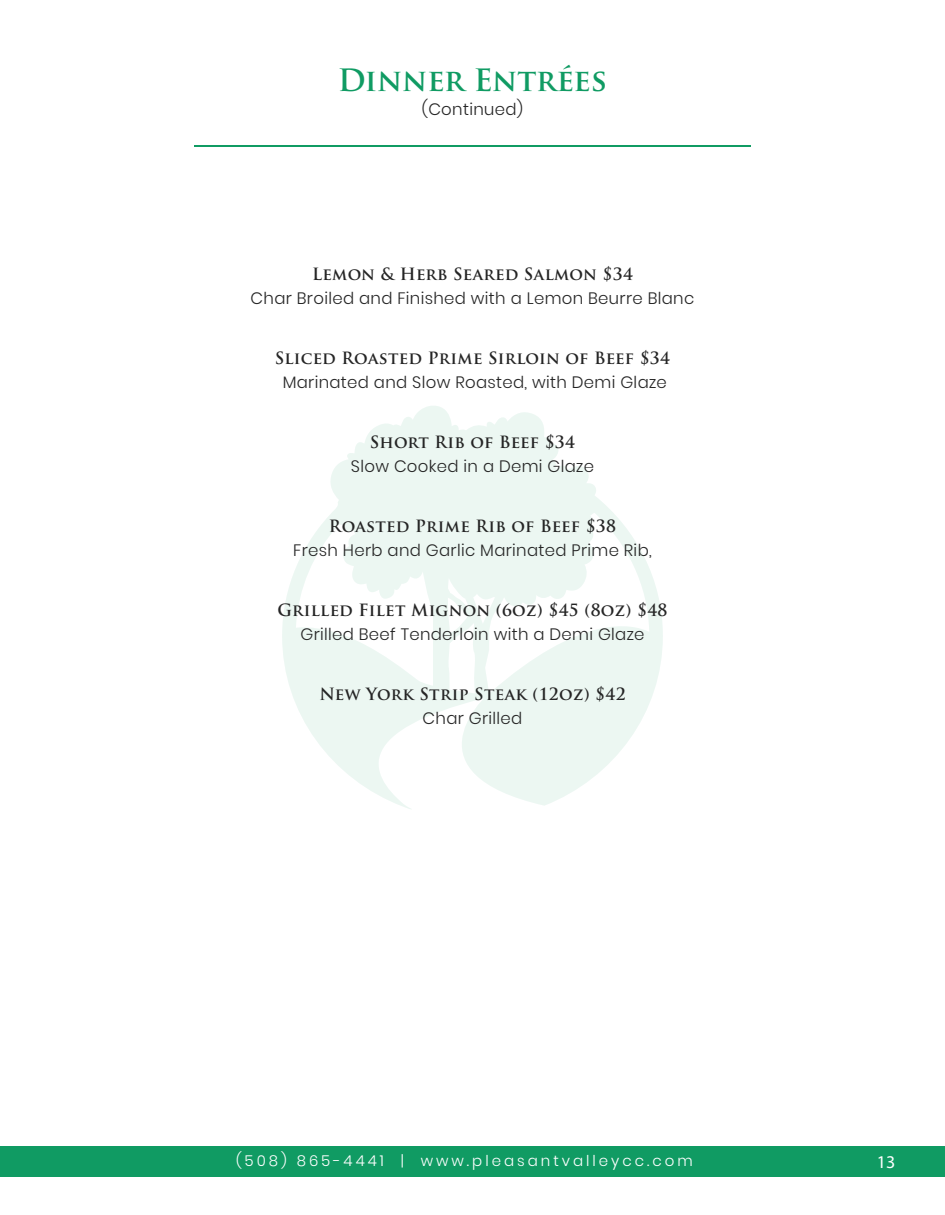
<style>
.page{position:relative;width:945px;height:1215px;background:#fff}
.page>*{position:absolute;margin:0;border:0;box-sizing:border-box;transform-origin:0 0}
.t1{font:700 30px "Trajan Pro";color:#109b63}
.t2{font:18px "Myriad Pro";color:#fff}
.t3{font:300 16.5px "Poppins";letter-spacing:.02em;color:#252525}
.t4{font:700 16.5px "Trajan Pro";letter-spacing:.02em;color:#252525}
.t5{font:700 16.5px "Trajan Pro";color:#252525}
.t6{font:300 15px "Poppins";letter-spacing:.2em;color:#fff}
</style>
<div class="page">
<div style="left:0;top:1146px;width:945px;height:31px;background:#109b63"></div>
<svg style="left:282px;top:406px;width:381px;height:403px;fill:#ecf7f2"></svg>
<hr style="left:194px;top:145px;width:557px;height:2px;background:#109b63">
<h1 class="t1" style="left:338px;top:65px;width:271px">Dinner Entrées</h1>
<p class="t3" style="left:422px;top:98px;width:103px">(Continued)</p>
<p class="t4" style="left:312px;top:266px;width:322px">Lemon &amp; Herb Seared Salmon $34</p>
<p class="t3" style="left:251px;top:288px;width:445px">Char Broiled and Finished with a Lemon Beurre Blanc</p>
<p class="t4" style="left:275px;top:350px;width:397px">Sliced Roasted Prime Sirloin of Beef $34</p>
<p class="t3" style="left:283px;top:372px;width:386px">Marinated and Slow Roasted, with Demi Glaze</p>
<p class="t5" style="left:370px;top:434px;width:207px">Short Rib of Beef $34</p>
<p class="t3" style="left:351px;top:456px;width:245px">Slow Cooked in a Demi Glaze</p>
<p class="t4" style="left:329px;top:518px;width:289px">Roasted Prime Rib of Beef $38</p>
<p class="t3" style="left:293px;top:540px;width:360px">Fresh Herb and Garlic Marinated Prime Rib,</p>
<p class="t4" style="left:278px;top:602px;width:391px">Grilled Filet Mignon (6oz) $45 (8oz) $48</p>
<p class="t3" style="left:300px;top:624px;width:346px">Grilled Beef Tenderloin with a Demi Glaze</p>
<p class="t4" style="left:319px;top:686px;width:308px">New York Strip Steak (12oz) $42</p>
<p class="t3" style="left:423px;top:708px;width:101px">Char Grilled</p>
<p class="t6" style="left:236px;top:1151px;width:458px">(508) 865-4441 | www.pleasantvalleycc.com</p>
<p class="t2" style="left:877px;top:1151px;width:20px">13</p>
</div>
